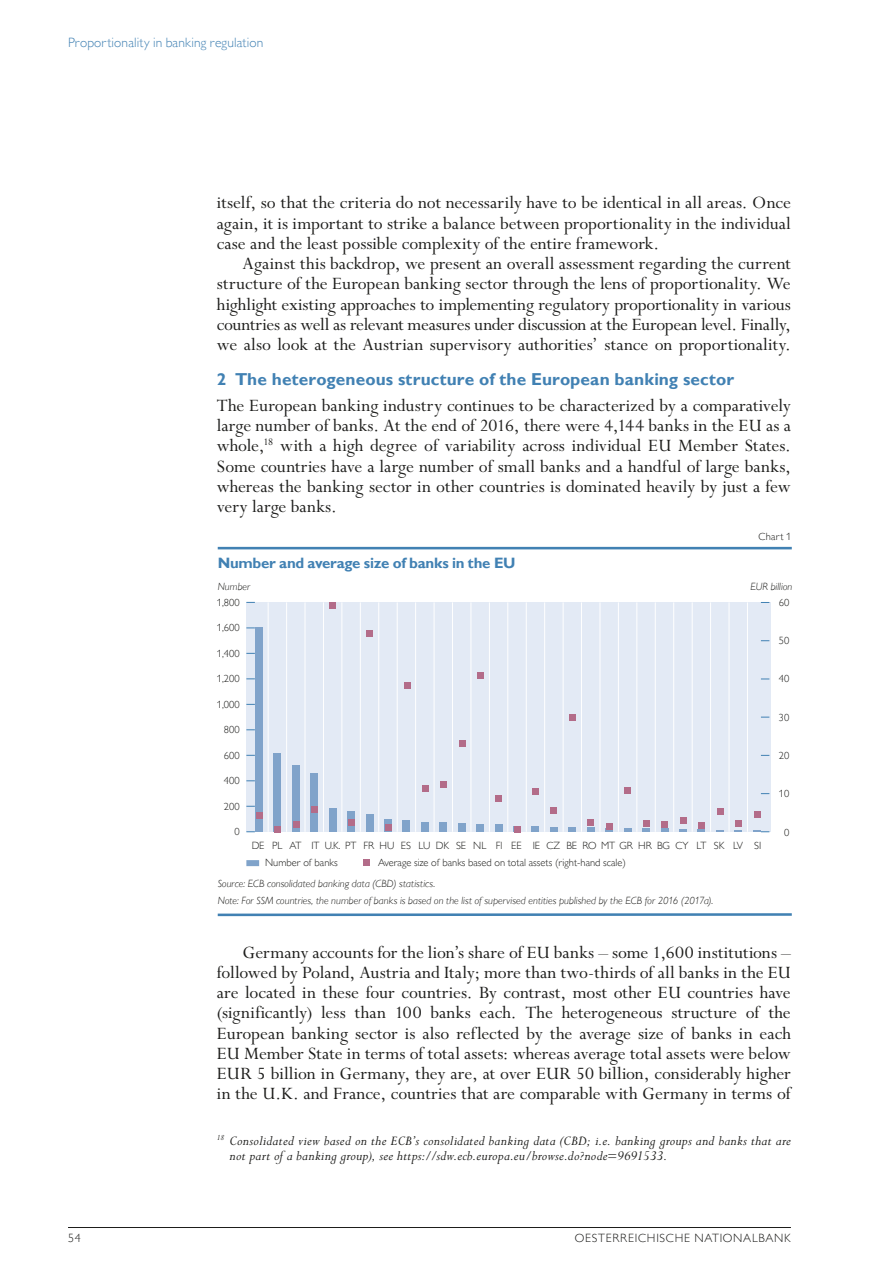
<style>
.page{position:relative;width:893px;height:1263px;background:#fff}
.page>*{position:absolute;margin:0;border:0;box-sizing:border-box;transform-origin:0 0}
.t1{font:19.5px/20.2px "Perpetua Std";color:#1d1d1b;text-align:justify}
.t2{font:700 17.25px "Gill Sans MT Pro";letter-spacing:.005em;color:#4181b3}
.t3{font:italic 15px/15px "Perpetua Std";letter-spacing:.015em;color:#1d1d1b}
.t4{font:700 15px "Gill Sans MT Pro";letter-spacing:-.02em;color:#4181b3}
.t5{font:300 13.5px "Gill Sans MT Pro";letter-spacing:.01em;color:#4181b3}
.t6{font:300 12px "Gill Sans MT Pro";letter-spacing:.06em;color:#1d1d1b}
.t7{font:300 10.5px "Gill Sans MT Pro";color:#1d1d1b}
.t8{font:italic 300 10.5px "Gill Sans MT Pro";letter-spacing:.01em;color:#1d1d1b}
</style>
<div class="page">
<hr style="left:68px;top:1227px;width:723px;height:1px;background:#1d1d1b">
<hr style="left:218px;top:547px;width:574px;height:2px;background:#4181b3">
<hr style="left:218px;top:913px;width:574px;height:3px;background:#4181b3">
<div style="left:246px;top:860px;width:13px;height:6px;background:#80a3ca"></div>
<div style="left:246px;top:602px;width:524px;height:230px;background:#e3eaf5"></div>
<hr style="left:747px;top:602px;width:1px;height:230px;background:#fff">
<hr style="left:729px;top:602px;width:1px;height:230px;background:#fff">
<hr style="left:710px;top:602px;width:1px;height:230px;background:#fff">
<hr style="left:692px;top:602px;width:1px;height:230px;background:#fff">
<hr style="left:673px;top:602px;width:1px;height:230px;background:#fff">
<hr style="left:655px;top:602px;width:1px;height:230px;background:#fff">
<hr style="left:636px;top:602px;width:1px;height:230px;background:#fff">
<hr style="left:618px;top:602px;width:1px;height:230px;background:#fff">
<hr style="left:600px;top:602px;width:1px;height:230px;background:#fff">
<hr style="left:581px;top:602px;width:1px;height:230px;background:#fff">
<hr style="left:563px;top:602px;width:1px;height:230px;background:#fff">
<hr style="left:544px;top:602px;width:1px;height:230px;background:#fff">
<hr style="left:526px;top:602px;width:1px;height:230px;background:#fff">
<hr style="left:507px;top:602px;width:1px;height:230px;background:#fff">
<hr style="left:489px;top:602px;width:1px;height:230px;background:#fff">
<hr style="left:470px;top:602px;width:1px;height:230px;background:#fff">
<hr style="left:452px;top:602px;width:1px;height:230px;background:#fff">
<hr style="left:434px;top:602px;width:1px;height:230px;background:#fff">
<hr style="left:415px;top:602px;width:1px;height:230px;background:#fff">
<hr style="left:397px;top:602px;width:1px;height:230px;background:#fff">
<hr style="left:378px;top:602px;width:1px;height:230px;background:#fff">
<hr style="left:360px;top:602px;width:1px;height:230px;background:#fff">
<hr style="left:341px;top:602px;width:1px;height:230px;background:#fff">
<hr style="left:323px;top:602px;width:1px;height:230px;background:#fff">
<hr style="left:305px;top:602px;width:1px;height:230px;background:#fff">
<hr style="left:286px;top:602px;width:1px;height:230px;background:#fff">
<hr style="left:268px;top:602px;width:1px;height:230px;background:#fff">
<svg style="left:753px;top:831px;width:16px;height:1px"></svg>
<svg style="left:735px;top:830px;width:7px;height:2px"></svg>
<svg style="left:716px;top:830px;width:7px;height:2px"></svg>
<svg style="left:698px;top:829px;width:7px;height:3px"></svg>
<svg style="left:679px;top:829px;width:8px;height:3px"></svg>
<svg style="left:661px;top:829px;width:7px;height:3px"></svg>
<svg style="left:624px;top:828px;width:7px;height:4px"></svg>
<svg style="left:605px;top:828px;width:8px;height:4px"></svg>
<svg style="left:569px;top:827px;width:7px;height:5px"></svg>
<div style="left:550px;top:827px;width:8px;height:5px;background:#80a3ca"></div>
<div style="left:532px;top:826px;width:7px;height:6px;background:#80a3ca"></div>
<svg style="left:513px;top:826px;width:8px;height:6px"></svg>
<div style="left:495px;top:824px;width:7px;height:8px;background:#80a3ca"></div>
<div style="left:476px;top:824px;width:8px;height:8px;background:#80a3ca"></div>
<div style="left:458px;top:823px;width:7px;height:9px;background:#80a3ca"></div>
<div style="left:421px;top:822px;width:8px;height:10px;background:#80a3ca"></div>
<div style="left:440px;top:822px;width:7px;height:10px;background:#80a3ca"></div>
<div style="left:403px;top:820px;width:7px;height:12px;background:#80a3ca"></div>
<div style="left:384px;top:819px;width:8px;height:13px;background:#80a3ca"></div>
<div style="left:366px;top:814px;width:7px;height:18px;background:#80a3ca"></div>
<div style="left:347px;top:812px;width:8px;height:20px;background:#80a3ca"></div>
<div style="left:329px;top:808px;width:7px;height:24px;background:#80a3ca"></div>
<div style="left:311px;top:773px;width:7px;height:59px;background:#80a3ca"></div>
<div style="left:292px;top:765px;width:7px;height:67px;background:#80a3ca"></div>
<div style="left:274px;top:753px;width:7px;height:79px;background:#80a3ca"></div>
<div style="left:255px;top:627px;width:8px;height:205px;background:#80a3ca"></div>
<div style="left:754px;top:811px;width:6px;height:7px;background:#b36c89"></div>
<div style="left:735px;top:820px;width:7px;height:7px;background:#b36c89"></div>
<div style="left:717px;top:809px;width:7px;height:6px;background:#b36c89"></div>
<div style="left:698px;top:823px;width:7px;height:6px;background:#b36c89"></div>
<div style="left:680px;top:817px;width:6px;height:7px;background:#b36c89"></div>
<div style="left:661px;top:821px;width:7px;height:6px;background:#b36c89"></div>
<svg style="left:642px;top:821px;width:8px;height:11px"></svg>
<div style="left:625px;top:787px;width:6px;height:7px;background:#b36c89"></div>
<div style="left:606px;top:823px;width:7px;height:6px;background:#b36c89"></div>
<svg style="left:587px;top:819px;width:7px;height:13px"></svg>
<svg style="left:551px;top:808px;width:6px;height:6px"></svg>
<div style="left:514px;top:826px;width:6px;height:7px;background:#b36c89"></div>
<div style="left:532px;top:788px;width:7px;height:6px;background:#b36c89"></div>
<div style="left:495px;top:795px;width:7px;height:6px;background:#b36c89"></div>
<div style="left:440px;top:782px;width:7px;height:6px;background:#b36c89"></div>
<div style="left:459px;top:741px;width:7px;height:6px;background:#b36c89"></div>
<svg style="left:422px;top:785px;width:6px;height:6px"></svg>
<div style="left:385px;top:824px;width:6px;height:7px;background:#b36c89"></div>
<svg style="left:363px;top:860px;width:6px;height:6px"></svg>
<div style="left:348px;top:819px;width:6px;height:7px;background:#b36c89"></div>
<div style="left:311px;top:806px;width:7px;height:6px;background:#b36c89"></div>
<svg style="left:293px;top:822px;width:6px;height:6px"></svg>
<div style="left:274px;top:826px;width:7px;height:6px;background:#b36c89"></div>
<svg style="left:246px;top:806px;width:16px;height:12px"></svg>
<div style="left:366px;top:630px;width:7px;height:7px;background:#b36c89"></div>
<svg style="left:404px;top:683px;width:6px;height:6px"></svg>
<div style="left:477px;top:673px;width:7px;height:6px;background:#b36c89"></div>
<div style="left:569px;top:714px;width:7px;height:6px;background:#b36c89"></div>
<div style="left:329px;top:603px;width:7px;height:6px;background:#b36c89"></div>
<p class="t5" style="left:68px;top:35px;width:197px">Proportionality in banking regulation</p>
<p class="t1" style="left:217px;top:193px;width:576px">itself, so that the criteria do not necessarily have to be identical in all areas. Once again, it is important to strike a balance between proportionality in the individual case and the least possible complexity of the entire framework.</p>
<p class="t1" style="left:217px;top:254px;width:576px;text-indent:26px">Against this backdrop, we present an overall assessment regarding the current structure of the European banking sector through the lens of proportionality. We highlight existing approaches to implementing regulatory proportionality in various countries as well as relevant measures under discussion at the European level. Finally, we also look at the Austrian supervisory authorities’ stance on proportionality.</p>
<p class="t2" style="left:217px;top:368px;width:519px">2 The heterogeneous structure of the European banking sector</p>
<p class="t1" style="left:217px;top:396px;width:576px">The European banking industry continues to be characterized by a comparatively large number of banks. At the end of 2016, there were 4,144 banks in the EU as a whole,<sup>18</sup> with a high degree of variability across individual EU Member States.<br>Some countries have a large number of small banks and a handful of large banks, whereas the banking sector in other countries is dominated heavily by just a few very large banks.</p>
<p class="t4" style="left:218px;top:554px;width:299px">Number and average size of banks in the EU</p>
<p class="t7" style="left:759px;top:530px;width:34px">Chart 1</p>
<p class="t8" style="left:218px;top:580px;width:34px">Number</p>
<p class="t8" style="left:750px;top:580px;width:43px">EUR billion</p>
<p class="t7" style="left:217px;top:596px;width:24px">1,800</p>
<p class="t7" style="left:217px;top:621px;width:24px">1,600</p>
<p class="t7" style="left:217px;top:647px;width:24px">1,400</p>
<p class="t7" style="left:217px;top:672px;width:24px">1,200</p>
<p class="t7" style="left:217px;top:698px;width:24px">1,000</p>
<p class="t7" style="left:224px;top:723px;width:17px">800</p>
<p class="t7" style="left:224px;top:749px;width:17px">600</p>
<p class="t7" style="left:224px;top:774px;width:17px">400</p>
<p class="t7" style="left:224px;top:800px;width:17px">200</p>
<p class="t7" style="left:234px;top:826px;width:7px">0</p>
<p class="t7" style="left:779px;top:596px;width:12px">60</p>
<p class="t7" style="left:779px;top:634px;width:12px">50</p>
<p class="t7" style="left:779px;top:672px;width:12px">40</p>
<p class="t7" style="left:779px;top:711px;width:12px">30</p>
<p class="t7" style="left:779px;top:749px;width:12px">20</p>
<p class="t7" style="left:779px;top:787px;width:12px">10</p>
<p class="t7" style="left:784px;top:826px;width:7px">0</p>
<p class="t7" style="left:252px;top:839px;width:511px">DE PL AT IT U.K. PT FR HU ES LU DK SE NL Fl EE IE CZ BE RO MT GR HR BG CY LT SK LV SI</p>
<p class="t7" style="left:265px;top:856px;width:74px">Number of banks</p>
<p class="t7" style="left:378px;top:856px;width:249px">Average size of banks based on total assets (right-hand scale)</p>
<p class="t8" style="left:218px;top:877px;width:219px">Source: ECB consolidated banking data (CBD) statistics.</p>
<p class="t8" style="left:218px;top:894px;width:497px">Note: For SSM countries, the number of banks is based on the list of supervised entities published by the ECB for 2016 (2017a).</p>
<p class="t1" style="left:217px;top:943px;width:576px;text-indent:26px">Germany accounts for the lion’s share of EU banks – some 1,600 institutions – followed by Poland, Austria and Italy; more than two-thirds of all banks in the EU are located in these four countries. By contrast, most other EU countries have (significantly) less than 100 banks each. The heterogeneous structure of the European banking sector is also reflected by the average size of banks in each EU Member State in terms of total assets: whereas average total assets were below EUR 5 billion in Germany, they are, at over EUR 50 billion, considerably higher in the U.K. and France, countries that are comparable with Germany in terms of</p>
<p class="t3" style="left:230px;top:1134px;width:563px;text-indent:-13px"><sup>18</sup> Consolidated view based on the ECB’s consolidated banking data (CBD; i.e. banking groups and banks that are not part of a banking group), see https://sdw.ecb.europa.eu/browse.do?node=9691533.</p>
<p class="t6" style="left:68px;top:1231px;width:14px">54</p>
<p class="t6" style="left:575px;top:1231px;width:218px">OESTERREICHISCHE NATIONALBANK</p>
</div>
